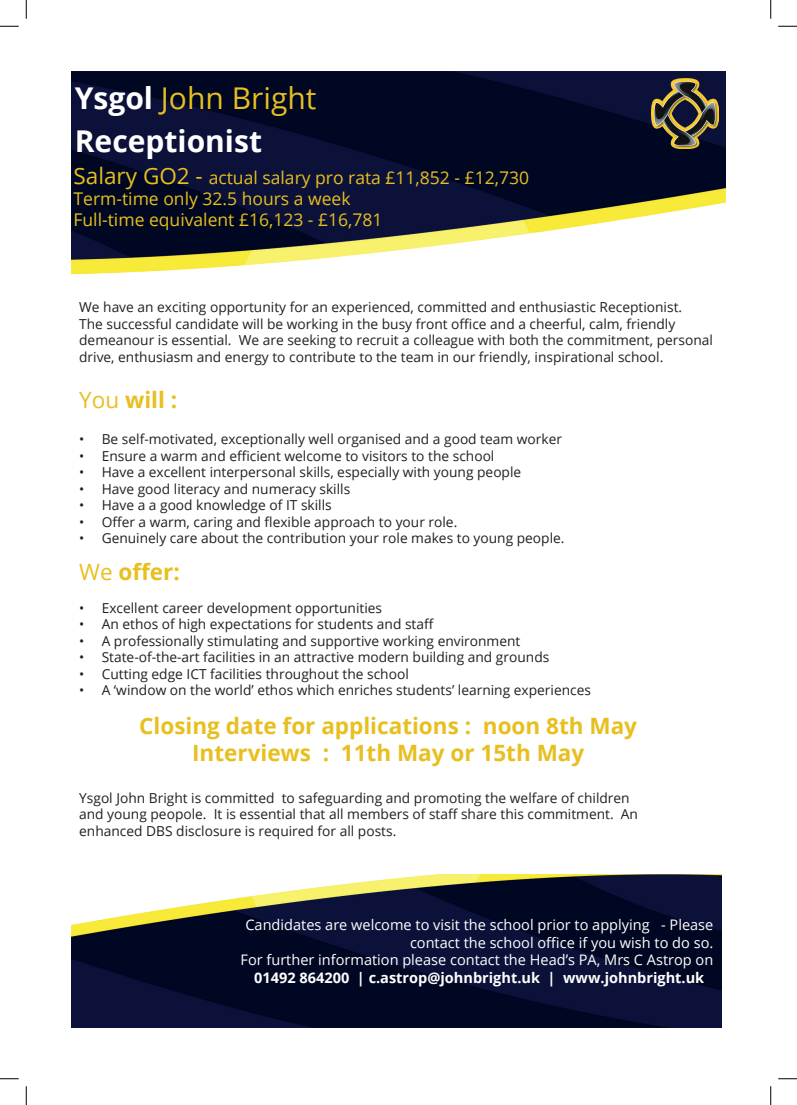
<style>
.page{position:relative;width:797px;height:1105px;background:#fff}
.page>*{position:absolute;margin:0;border:0;box-sizing:border-box;transform-origin:0 0}
.t1{font:700 30px/42.8px "Open Sans";color:#fff}
.t2{font:700 22.5px/27px "Open Sans";color:#e7bf1f;text-align:center}
.t3{font:17.5px/21px "Open Sans";color:#e7bf1f}
.t4{font:14.5px/17.5px "Open Sans";color:#fff;text-align:right}
.t5{font:700 14.5px "Open Sans";color:#fff}
.t6{font:13.75px/16.5px "Open Sans";color:#231f20}
.s1{font-weight:400;color:#e7bf1f}
.s2{font-size:22.5px}
.s3{font-weight:400}
</style>
<div class="page">
<img style="left:71px;top:71px;width:654px;height:203px">
<img style="left:651px;top:78px;width:67px;height:70px">
<img style="left:71px;top:874px;width:650px;height:154px">
<svg style="left:0;top:25px;width:19px;height:2px"></svg>
<svg style="left:778px;top:25px;width:19px;height:2px"></svg>
<svg style="left:0;top:1078px;width:19px;height:1px"></svg>
<svg style="left:778px;top:1078px;width:19px;height:1px"></svg>
<svg style="left:25px;top:0;width:2px;height:19px"></svg>
<svg style="left:25px;top:1086px;width:2px;height:19px"></svg>
<svg style="left:770px;top:0;width:1px;height:19px"></svg>
<svg style="left:770px;top:1086px;width:1px;height:19px"></svg>
<h1 class="t1" style="left:75px;top:76px;width:243px">Ysgol <span class="s1">John Bright<br></span>Receptionist</h1>
<p class="t3" style="left:73px;top:167px;width:457px"><span class="s2">Salary GO2 -</span> actual salary pro rata £11,852 - £12,730<br>Term-time only 32.5 hours a week<br>Full-time equivalent £16,123 - £16,781</p>
<p class="t6" style="left:79px;top:299px;width:635px">We have an exciting opportunity for an experienced, committed and enthusiastic Receptionist.<br>The successful candidate will be working in the busy front office and a cheerful, calm, friendly demeanour is essential. We are seeking to recruit a colleague with both the commitment, personal drive, enthusiasm and energy to contribute to the team in our friendly, inspirational school.</p>
<h2 class="t2" style="left:79px;top:386px;width:99px"><span class="s3">You</span> will :</h2>
<p class="t6" style="left:79px;top:431px;width:484px">• Be self-motivated, exceptionally well organised and a good team worker</p>
<p class="t6" style="left:79px;top:447px;width:417px">• Ensure a warm and efficient welcome to visitors to the school</p>
<p class="t6" style="left:79px;top:464px;width:443px">• Have a excellent interpersonal skills, especially with young people</p>
<p class="t6" style="left:79px;top:480px;width:272px">• Have good literacy and numeracy skills</p>
<p class="t6" style="left:79px;top:497px;width:254px">• Have a a good knowledge of IT skills</p>
<p class="t6" style="left:79px;top:513px;width:379px">• Offer a warm, caring and flexible approach to your role.</p>
<p class="t6" style="left:79px;top:530px;width:487px">• Genuinely care about the contribution your role makes to young people.</p>
<h2 class="t2" style="left:79px;top:558px;width:102px"><span class="s3">We</span> offer:</h2>
<p class="t6" style="left:79px;top:599px;width:304px">• Excellent career development opportunities</p>
<p class="t6" style="left:79px;top:615px;width:356px">• An ethos of high expectations for students and staff</p>
<p class="t6" style="left:79px;top:632px;width:442px">• A professionally stimulating and supportive working environment</p>
<p class="t6" style="left:79px;top:648px;width:471px">• State-of-the-art facilities in an attractive modern building and grounds</p>
<p class="t6" style="left:79px;top:665px;width:331px">• Cutting edge ICT facilities throughout the school</p>
<p class="t6" style="left:79px;top:681px;width:513px">• A ‘window on the world’ ethos which enriches students’ learning experiences</p>
<h2 class="t2" style="left:139px;top:712px;width:499px">Closing date for applications : noon 8th May<br>Interviews : 11th May or 15th May</h2>
<p class="t6" style="left:79px;top:789px;width:560px">Ysgol John Bright is committed to safeguarding and promoting the welfare of children and young peopole. It is essential that all members of staff share this commitment. An enhanced DBS disclosure is required for all posts.</p>
<p class="t4" style="left:240px;top:916px;width:474px">Candidates are welcome to visit the school prior to applying - Please contact the school office if you wish to do so.<br>For further information please contact the Head’s PA, Mrs C Astrop on</p>
<p class="t5" style="left:254px;top:967px;width:451px">01492 864200 | c.astrop@johnbright.uk | www.johnbright.uk</p>
</div>
